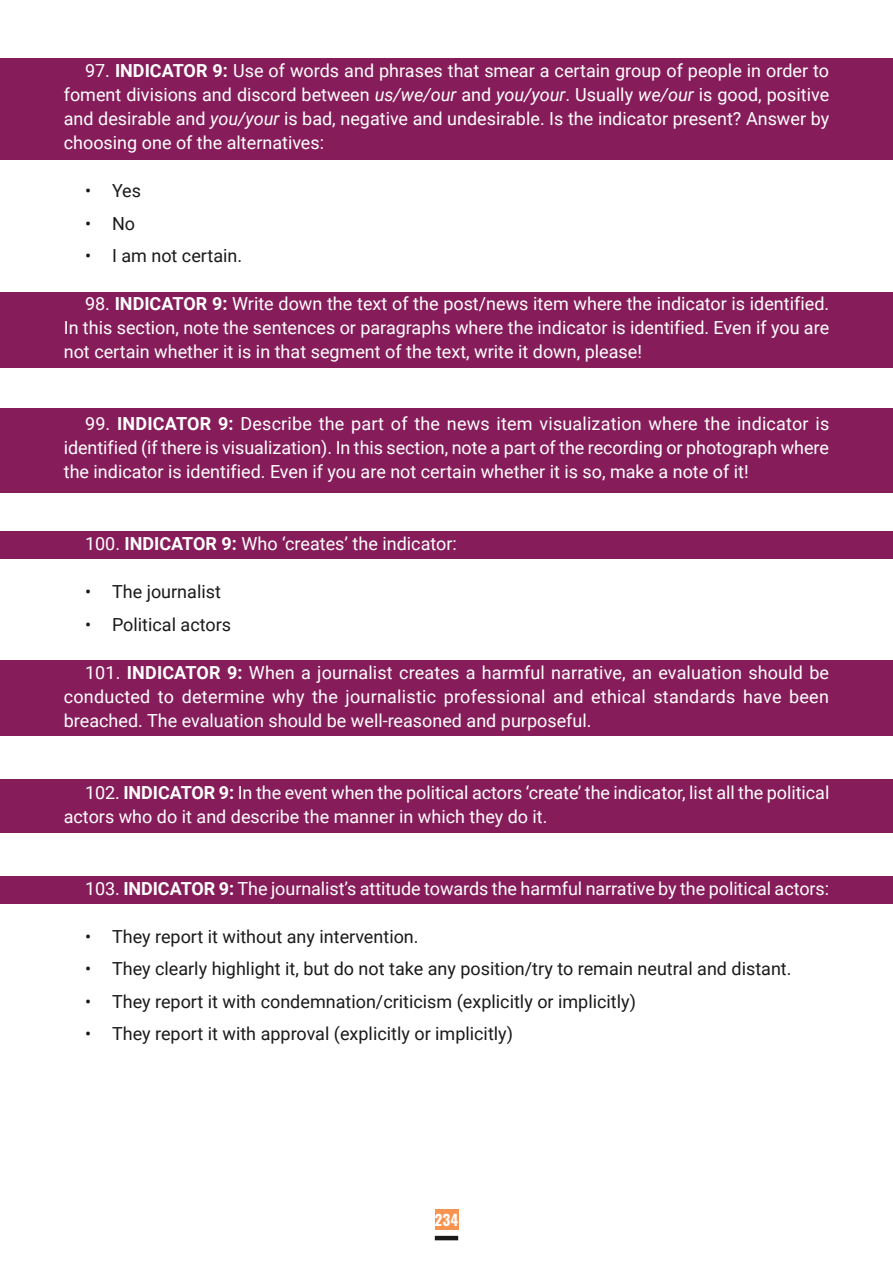
<style>
.page{position:relative;width:893px;height:1263px;background:#fff}
.page>*{position:absolute;margin:0;border:0;box-sizing:border-box;transform-origin:0 0}
.t1{font:18px/24px "Roboto";color:#fff;text-align:justify}
.t2{font:18px "Roboto";color:#1a1a1a}
.t3{font:700 15px "Oswald";color:#fff}
.s1{font-weight:700}
.s2{font-style:italic}
</style>
<div class="page">
<div style="left:435px;top:1209px;width:23px;height:20px;background:#f7924f"></div>
<hr style="left:435px;top:1236px;width:23px;height:4px;background:#1a1a1a">
<div style="left:0;top:58px;width:893px;height:101px;background:#861d5a"></div>
<div style="left:0;top:292px;width:893px;height:76px;background:#861d5a"></div>
<div style="left:0;top:660px;width:893px;height:75px;background:#861d5a"></div>
<div style="left:0;top:408px;width:893px;height:84px;background:#861d5a"></div>
<div style="left:0;top:531px;width:893px;height:28px;background:#861d5a"></div>
<div style="left:0;top:876px;width:893px;height:27px;background:#861d5a"></div>
<div style="left:0;top:779px;width:893px;height:53px;background:#861d5a"></div>
<p class="t1" style="left:64px;top:58px;width:767px;text-indent:21px">97. <span class="s1">INDICATOR 9:</span> Use of words and phrases that smear a certain group of people in order to foment divisions and discord between <span class="s2">us/we/our</span> and <span class="s2">you/your</span>. Usually <span class="s2">we/our</span> is good, positive and desirable and <span class="s2">you/your</span> is bad, negative and undesirable. Is the indicator present? Answer by choosing one of the alternatives:</p>
<p class="t2" style="left:85px;top:178px;width:58px">• Yes</p>
<p class="t2" style="left:85px;top:211px;width:52px">• No</p>
<p class="t2" style="left:85px;top:243px;width:159px">• I am not certain.</p>
<p class="t1" style="left:64px;top:291px;width:767px;text-indent:21px">98. <span class="s1">INDICATOR 9:</span> Write down the text of the post/news item where the indicator is identified.<br>In this section, note the sentences or paragraphs where the indicator is identified. Even if you are not certain whether it is in that segment of the text, write it down, please!</p>
<p class="t1" style="left:64px;top:411px;width:767px;text-indent:21px">99. <span class="s1">INDICATOR 9:</span> Describe the part of the news item visualization where the indicator is identified (if there is visualization). In this section, note a part of the recording or photograph where the indicator is identified. Even if you are not certain whether it is so, make a note of it!</p>
<p class="t1" style="left:85px;top:531px;width:373px">100. <span class="s1">INDICATOR 9:</span> Who ‘creates’ the indicator:</p>
<p class="t2" style="left:85px;top:579px;width:137px">• The journalist</p>
<p class="t2" style="left:85px;top:612px;width:148px">• Political actors</p>
<p class="t1" style="left:64px;top:660px;width:767px;text-indent:21px">101. <span class="s1">INDICATOR 9:</span> When a journalist creates a harmful narrative, an evaluation should be conducted to determine why the journalistic professional and ethical standards have been breached. The evaluation should be well-reasoned and purposeful.</p>
<p class="t1" style="left:64px;top:780px;width:767px;text-indent:21px">102. <span class="s1">INDICATOR 9:</span> In the event when the political actors ‘create’ the indicator, list all the political actors who do it and describe the manner in which they do it.</p>
<p class="t1" style="left:85px;top:876px;width:746px">103. <span class="s1">INDICATOR 9:</span> The journalist’s attitude towards the harmful narrative by the political actors:</p>
<p class="t2" style="left:85px;top:924px;width:335px">• They report it without any intervention.</p>
<p class="t2" style="left:85px;top:956px;width:708px">• They clearly highlight it, but do not take any position/try to remain neutral and distant.</p>
<p class="t2" style="left:85px;top:989px;width:552px">• They report it with condemnation/criticism (explicitly or implicitly)</p>
<p class="t2" style="left:85px;top:1021px;width:429px">• They report it with approval (explicitly or implicitly)</p>
<p class="t3" style="left:435px;top:1209px;width:25px">234</p>
</div>
